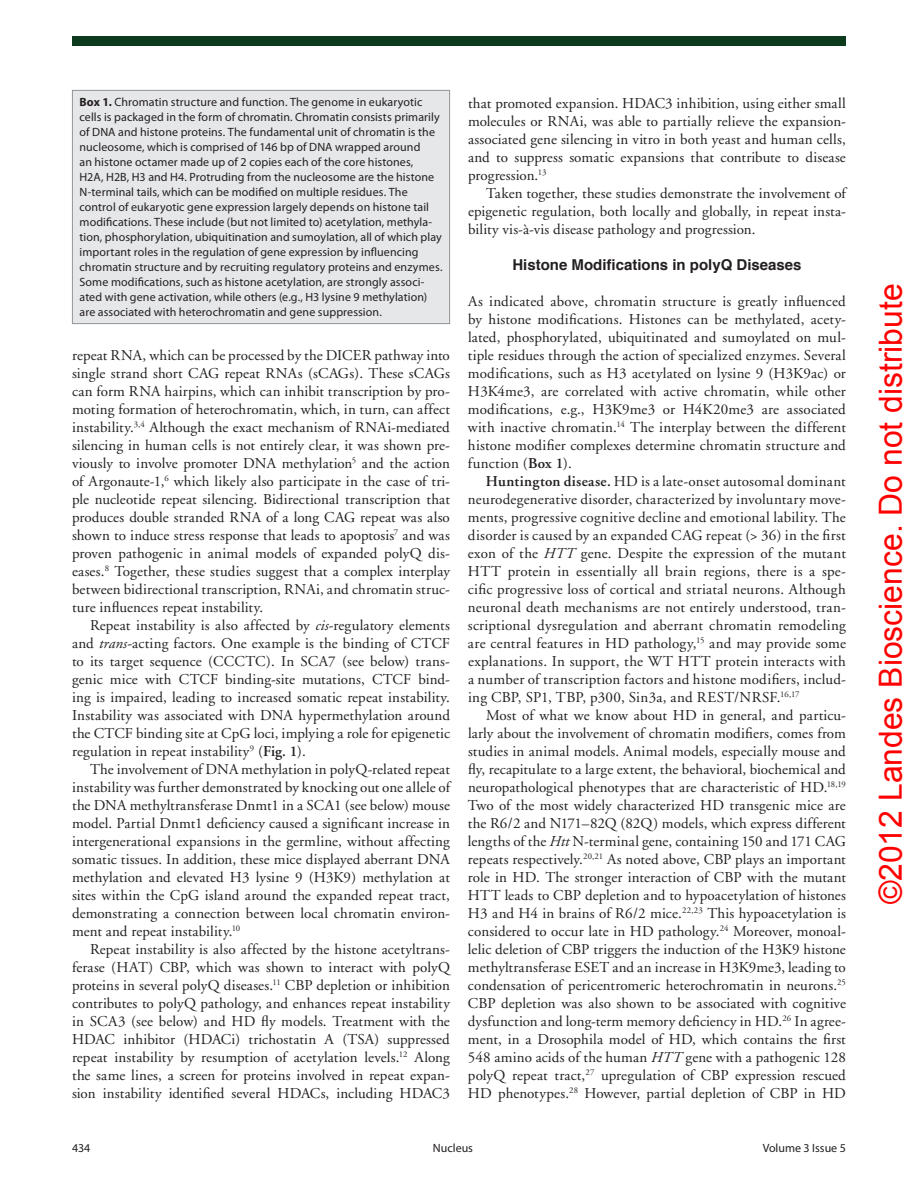
<style>
.page{position:relative;width:918px;height:1188px;background:#fff}
.page>*{position:absolute;margin:0;border:0;box-sizing:border-box;transform-origin:0 0}
.t1{font:31.95px "Arial";color:#f00}
.t2{font:15px/18px "Adobe Garamond";letter-spacing:.01em;color:#231f20;text-align:justify}
.t3{font:700 15px "Helvetica";color:#231f20}
.t4{font:12px/15px "Myriad Pro";letter-spacing:.005em;color:#231f20}
.s1{font-weight:700}
.s2{font-style:italic}
.s3{font-weight:600}
</style>
<div class="page">
<div style="left:72px;top:36px;width:774px;height:10px;background:#0b3b1c"></div>
<div style="left:72px;top:90px;width:378px;height:234px;background:#e6e7e9"></div>
<div style="left:72px;top:90px;width:378px;height:234px;border:1px solid #939598"></div>
<p class="t4" style="left:80px;top:95px;width:364px"><span class="s1">Box 1.</span> Chromatin structure and function. The genome in eukaryotic cells is packaged in the form of chromatin. Chromatin consists primarily of DNA and histone proteins. The fundamental unit of chromatin is the nucleosome, which is comprised of 146 bp of DNA wrapped around<br>an histone octamer made up of 2 copies each of the core histones,<br>H2A, H2B, H3 and H4. Protruding from the nucleosome are the histone N-terminal tails, which can be modified on multiple residues. The control of eukaryotic gene expression largely depends on histone tail modifications. These include (but not limited to) acetylation, methyla&shy;tion, phosphorylation, ubiquitination and sumoylation, all of which play important roles in the regulation of gene expression by influencing chromatin structure and by recruiting regulatory proteins and enzymes.<br>Some modifications, such as histone acetylation, are strongly associ&shy;ated with gene activation, while others (e.g., H3 lysine 9 methylation) are associated with heterochromatin and gene suppression.</p>
<p class="t2" style="left:72px;top:347px;width:379px">repeat RNA, which can be processed by the DICER pathway into single strand short CAG repeat RNAs (sCAGs). These sCAGs can form RNA hairpins, which can inhibit transcription by pro&shy;moting formation of heterochromatin, which, in turn, can affect instability.<sup>3,4</sup> Although the exact mechanism of RNAi-mediated silencing in human cells is not entirely clear, it was shown pre&shy;viously to involve promoter DNA methylation<sup>5</sup> and the action of Argonaute-1,<sup>6</sup> which likely also participate in the case of tri&shy;ple nucleotide repeat silencing. Bidirectional transcription that produces double stranded RNA of a long CAG repeat was also shown to induce stress response that leads to apoptosis<sup>7</sup> and was proven pathogenic in animal models of expanded polyQ dis&shy;eases.<sup>8</sup> Together, these studies suggest that a complex interplay between bidirectional transcription, RNAi, and chromatin struc&shy;ture influences repeat instability.</p>
<p class="t2" style="left:72px;top:617px;width:379px;text-indent:18px">Repeat instability is also affected by <span class="s2">cis</span>-regulatory elements and <span class="s2">trans</span>-acting factors. One example is the binding of CTCF to its target sequence (CCCTC). In SCA7 (see below) trans&shy;genic mice with CTCF binding-site mutations, CTCF bind&shy;ing is impaired, leading to increased somatic repeat instability.<br>Instability was associated with DNA hypermethylation around the CTCF binding site at CpG loci, implying a role for epigenetic regulation in repeat instability<sup>9</sup> (<span class="s3">Fig. 1</span>).</p>
<p class="t2" style="left:72px;top:761px;width:379px;text-indent:18px">The involvement of DNA methylation in polyQ-related repeat instability was further demonstrated by knocking out one allele of the DNA methyltransferase Dnmt1 in a SCA1 (see below) mouse model. Partial Dnmt1 deficiency caused a significant increase in intergenerational expansions in the germline, without affecting somatic tissues. In addition, these mice displayed aberrant DNA methylation and elevated H3 lysine 9 (H3K9) methylation at sites within the CpG island around the expanded repeat tract, demonstrating a connection between local chromatin environ&shy;ment and repeat instability.<sup>10</sup></p>
<p class="t2" style="left:72px;top:941px;width:379px;text-indent:18px">Repeat instability is also affected by the histone acetyltrans&shy;ferase (HAT) CBP, which was shown to interact with polyQ proteins in several polyQ diseases.<sup>11</sup> CBP depletion or inhibition contributes to polyQ pathology, and enhances repeat instability in SCA3 (see below) and HD fly models. Treatment with the HDAC inhibitor (HDACi) trichostatin A (TSA) suppressed repeat instability by resumption of acetylation levels.<sup>12</sup> Along the same lines, a screen for proteins involved in repeat expan&shy;sion instability identified several HDACs, including HDAC3</p>
<p class="t2" style="left:468px;top:95px;width:379px">that promoted expansion. HDAC3 inhibition, using either small molecules or RNAi, was able to partially relieve the expansion&shy;associated gene silencing in vitro in both yeast and human cells, and to suppress somatic expansions that contribute to disease progression.<sup>13</sup></p>
<p class="t2" style="left:468px;top:185px;width:379px;text-indent:18px">Taken together, these studies demonstrate the involvement of epigenetic regulation, both locally and globally, in repeat insta&shy;bility vis-à-vis disease pathology and progression.</p>
<p class="t3" style="left:512px;top:253px;width:291px">Histone Modifications in polyQ Diseases</p>
<p class="t2" style="left:468px;top:293px;width:379px">As indicated above, chromatin structure is greatly influenced by histone modifications. Histones can be methylated, acety&shy;lated, phosphorylated, ubiquitinated and sumoylated on mul&shy;tiple residues through the action of specialized enzymes. Several modifications, such as H3 acetylated on lysine 9 (H3K9ac) or H3K4me3, are correlated with active chromatin, while other modifications, e.g., H3K9me3 or H4K20me3 are associated with inactive chromatin.<sup>14</sup> The interplay between the different histone modifier complexes determine chromatin structure and function (<span class="s3">Box 1</span>).</p>
<p class="t2" style="left:468px;top:473px;width:379px;text-indent:18px"><span class="s3">Huntington disease.</span> HD is a late-onset autosomal dominant neurodegenerative disorder, characterized by involuntary move&shy;ments, progressive cognitive decline and emotional lability. The disorder is caused by an expanded CAG repeat (&gt; 36) in the first exon of the <span class="s2">HTT</span> gene. Despite the expression of the mutant HTT protein in essentially all brain regions, there is a spe&shy;cific progressive loss of cortical and striatal neurons. Although neuronal death mechanisms are not entirely understood, tran&shy;scriptional dysregulation and aberrant chromatin remodeling are central features in HD pathology,<sup>15</sup> and may provide some explanations. In support, the WT HTT protein interacts with a number of transcription factors and histone modifiers, includ&shy;ing CBP, SP1, TBP, p300, Sin3a, and REST/NRSF.<sup>16,17</sup></p>
<p class="t2" style="left:468px;top:707px;width:380px;text-indent:18px">Most of what we know about HD in general, and particu&shy;larly about the involvement of chromatin modifiers, comes from studies in animal models. Animal models, especially mouse and fly, recapitulate to a large extent, the behavioral, biochemical and neuropathological phenotypes that are characteristic of HD.<sup>18,19<br></sup>Two of the most widely characterized HD transgenic mice are the R6/2 and N171–82Q (82Q) models, which express different lengths of the <span class="s2">Htt</span> N-terminal gene, containing 150 and 171 CAG repeats respectively.<sup>20,21</sup> As noted above, CBP plays an important role in HD. The stronger interaction of CBP with the mutant HTT leads to CBP depletion and to hypoacetylation of histones H3 and H4 in brains of R6/2 mice.<sup>22,23</sup> This hypoacetylation is considered to occur late in HD pathology.<sup>24</sup> Moreover, monoal&shy;lelic deletion of CBP triggers the induction of the H3K9 histone methyltransferase ESET and an increase in H3K9me3, leading to condensation of pericentromeric heterochromatin in neurons.<sup>25<br></sup>CBP depletion was also shown to be associated with cognitive dysfunction and long-term memory deficiency in HD.<sup>26</sup> In agree&shy;ment, in a Drosophila model of HD, which contains the first 548 amino acids of the human <span class="s2">HTT</span> gene with a pathogenic 128 polyQ repeat tract,<sup>27</sup> upregulation of CBP expression rescued HD phenotypes.<sup>28</sup> However, partial depletion of CBP in HD</p>
<p class="t4" style="left:72px;top:1140px;width:20px">434</p>
<p class="t4" style="left:433px;top:1140px;width:42px">Nucleus</p>
<p class="t4" style="left:763px;top:1140px;width:85px">Volume 3 Issue 5</p>
<h1 class="t1" style="left:870px;top:904px;width:622px;rotate:-90deg">©2012 Landes Bioscience. Do not distribute</h1>
</div>
